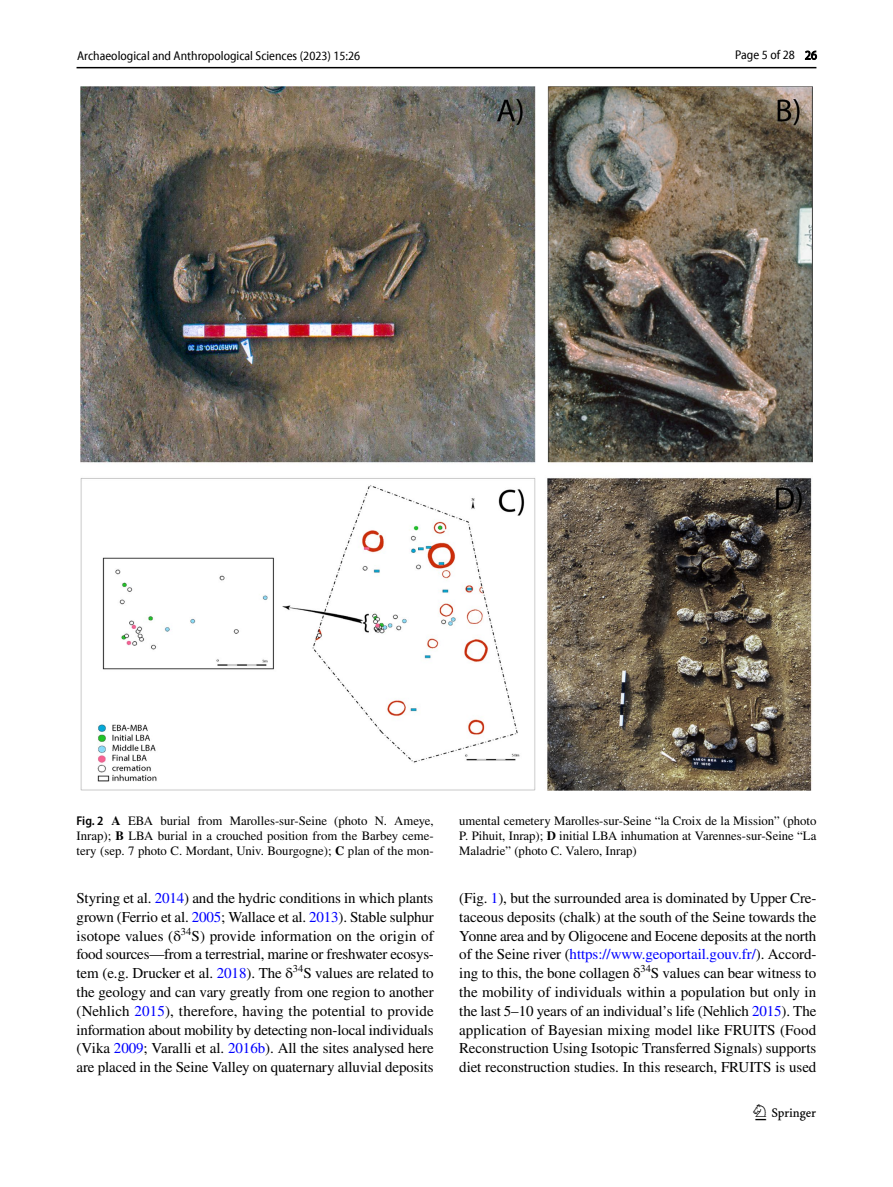
<style>
.page{position:relative;width:893px;height:1187px;background:#fff}
.page>*{position:absolute;margin:0;border:0;box-sizing:border-box;transform-origin:0 0}
.t1{font:22.5px "Springnew Regular 3";color:#000}
.t2{font:15px/18.8px "STIX";letter-spacing:-.005em;color:#000;text-align:justify}
.t3{font:12.75px/15px "STIX";color:#000;text-align:justify}
.t4{font:semi-condensed 12.75px "Myriad Pro Unic";color:#000}
.s1{font-family:"Myriad Pro";font-weight:600;font-stretch:semi-condensed}
.s2{font-weight:700}
.s3{color:#00f}
</style>
<div class="page">
<hr style="left:77px;top:67px;width:739px;height:1px;background:#000">
<img style="left:81px;top:87px;width:731px;height:703px">
<p class="t4" style="left:77px;top:51px;width:285px">Archaeological and Anthropological Sciences (2023) 15:26</p>
<p class="t4" style="left:735px;top:50px;width:83px">Page 5 of 28 26</p>
<p class="t3" style="left:77px;top:814px;width:359px"><span class="s1">Fig. 2</span> <span class="s2">A</span> EBA burial from Marolles-sur-Seine (photo N. Ameye, Inrap); <span class="s2">B</span> LBA burial in a crouched position from the Barbey ceme&shy;tery (sep. 7 photo C. Mordant, Univ. Bourgogne); <span class="s2">C</span> plan of the mon-</p>
<p class="t3" style="left:459px;top:814px;width:359px">umental cemetery Marolles-sur-Seine “la Croix de la Mission” (photo P. Pihuit, Inrap); <span class="s2">D</span> initial LBA inhumation at Varennes-sur-Seine “La Maladrie” (photo C. Valero, Inrap)</p>
<p class="t2" style="left:77px;top:889px;width:359px">Styring et al. <span class="s3">2014</span>) and the hydric conditions in which plants grown (Ferrio et al. <span class="s3">2005</span>; Wallace et al. <span class="s3">2013</span>). Stable sulphur isotope values (δ<sup>34</sup>S) provide information on the origin of food sources—from a terrestrial, marine or freshwater ecosys&shy;tem (e.g. Drucker et al. <span class="s3">2018</span>). The δ<sup>34</sup>S values are related to the geology and can vary greatly from one region to another (Nehlich <span class="s3">2015</span>), therefore, having the potential to provide information about mobility by detecting non-local individuals (Vika <span class="s3">2009</span>; Varalli et al. <span class="s3">2016b</span>). All the sites analysed here are placed in the Seine Valley on quaternary alluvial deposits</p>
<p class="t2" style="left:459px;top:889px;width:359px">(Fig. <span class="s3">1</span>), but the surrounded area is dominated by Upper Cre&shy;taceous deposits (chalk) at the south of the Seine towards the Yonne area and by Oligocene and Eocene deposits at the north of the Seine river (<span class="s3">https://www.geoportail.gouv.fr/</span>). Accord&shy;ing to this, the bone collagen δ<sup>34</sup>S values can bear witness to the mobility of individuals within a population but only in the last 5–10 years of an individual’s life (Nehlich <span class="s3">2015</span>). The application of Bayesian mixing model like FRUITS (Food Reconstruction Using Isotopic Transferred Signals) supports diet reconstruction studies. In this research, FRUITS is used</p>
<h1 class="t1" style="left:755px;top:1104px;width:62px">1 3</h1>
</div>
